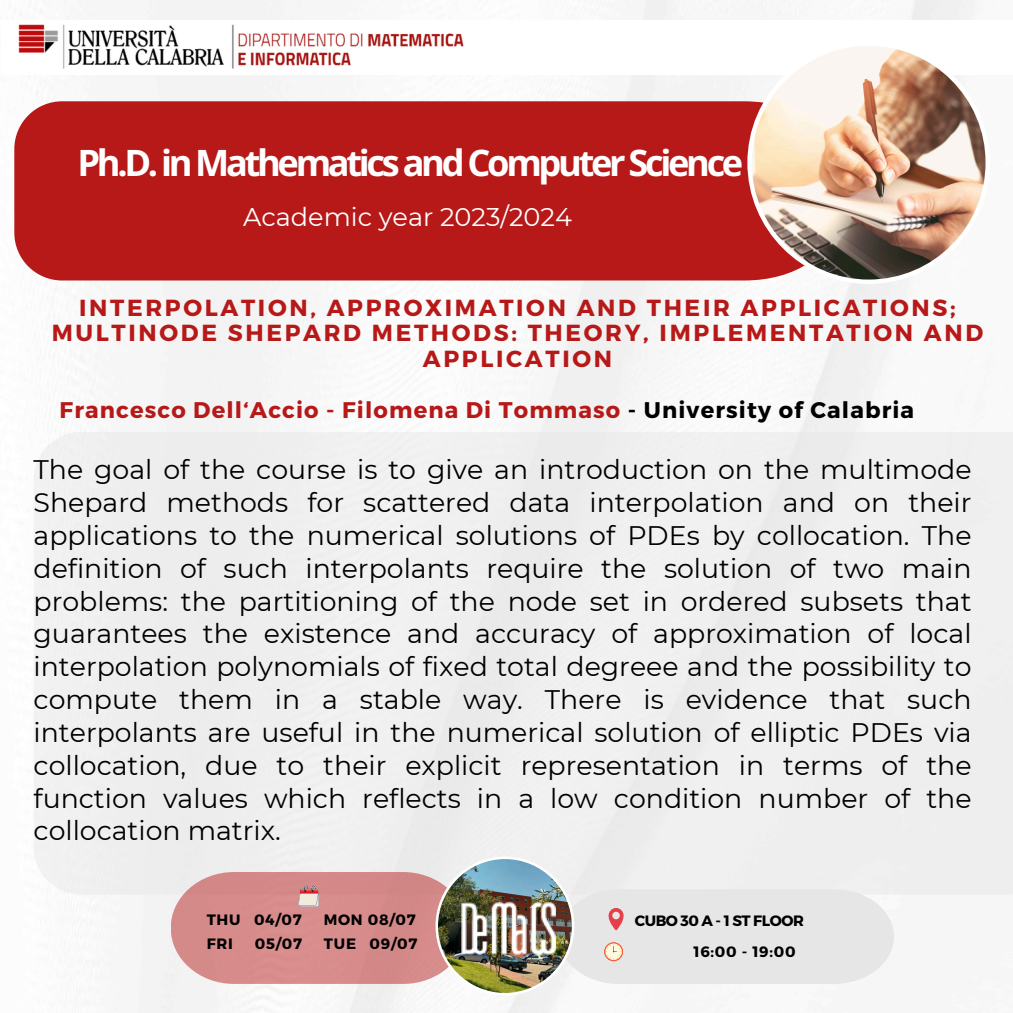
<style>
.page{position:relative;width:1013px;height:1013px;background:#fff}
.page>*{position:absolute;margin:0;border:0;box-sizing:border-box;transform-origin:0 0}
.t1{font:700 36.25px "Open Sans";letter-spacing:-.09em;color:#fff}
.t2{font:26.75px/32.8px "Montserrat";color:#000;text-align:justify}
.t3{font:25.5px "Montserrat";color:#fff}
.t4{font:700 23.25px/25.6px "Montserrat";letter-spacing:.115em;color:#b61918;text-align:center}
.t5{font:700 22.62px "Montserrat";letter-spacing:.05em;color:#b61918}
.t6{font:700 15px "Montserrat";letter-spacing:.05em;color:#000}
.t7{font:700 15px "Montserrat";letter-spacing:-.03em;color:#000}
.s1{color:#000}
</style>
<div class="page">
<img style="left:14px;top:0;width:998px;height:1012px">
<div style="left:34px;top:432px;width:978px;height:462px;background:#efefef"></div>
<div style="left:2px;top:20px;width:1010px;height:54px;background:#fff"></div>
<img style="left:18px;top:24px;width:446px;height:45px">
<div style="left:15px;top:101px;width:732px;height:179px;background:#b61918"></div>
<img style="left:747px;top:46px;width:242px;height:238px">
<svg style="left:171px;top:856px;width:722px;height:139px"></svg>
<h4 class="t1" style="left:77px;top:137px;width:667px">Ph.D. in Mathematics and Computer Science</h4>
<p class="t3" style="left:243px;top:202px;width:330px">Academic year 2023/2024</p>
<p class="t4" style="left:52px;top:293px;width:933px">INTERPOLATION, APPROXIMATION AND THEIR APPLICATIONS;<br>MULTINODE SHEPARD METHODS: THEORY, IMPLEMENTATION AND<br>APPLICATION</p>
<p class="t5" style="left:60px;top:395px;width:856px">Francesco Dell‘Accio - Filomena Di Tommaso <span class="s1">- University of Calabria</span></p>
<p class="t2" style="left:34px;top:453px;width:939px">The goal of the course is to give an introduction on the multimode Shepard methods for scattered data interpolation and on their applications to the numerical solutions of PDEs by collocation. The definition of such interpolants require the solution of two main problems: the partitioning of the node set in ordered subsets that guarantees the existence and accuracy of approximation of local interpolation polynomials of fixed total degreee and the possibility to compute them in a stable way. There is evidence that such interpolants are useful in the numerical solution of elliptic PDEs via collocation, due to their explicit representation in terms of the function values which reflects in a low condition number of the collocation matrix.</p>
<p class="t6" style="left:207px;top:909px;width:97px">THU 04/07</p>
<p class="t6" style="left:324px;top:909px;width:93px">MON 08/07</p>
<p class="t7" style="left:635px;top:910px;width:170px">CUBO 30 A - 1 ST FLOOR</p>
<p class="t6" style="left:207px;top:934px;width:28px">FRI</p>
<p class="t6" style="left:255px;top:934px;width:49px">05/07</p>
<p class="t6" style="left:324px;top:934px;width:95px">TUE 09/07</p>
<p class="t6" style="left:693px;top:941px;width:104px">16:00 - 19:00</p>
</div>
